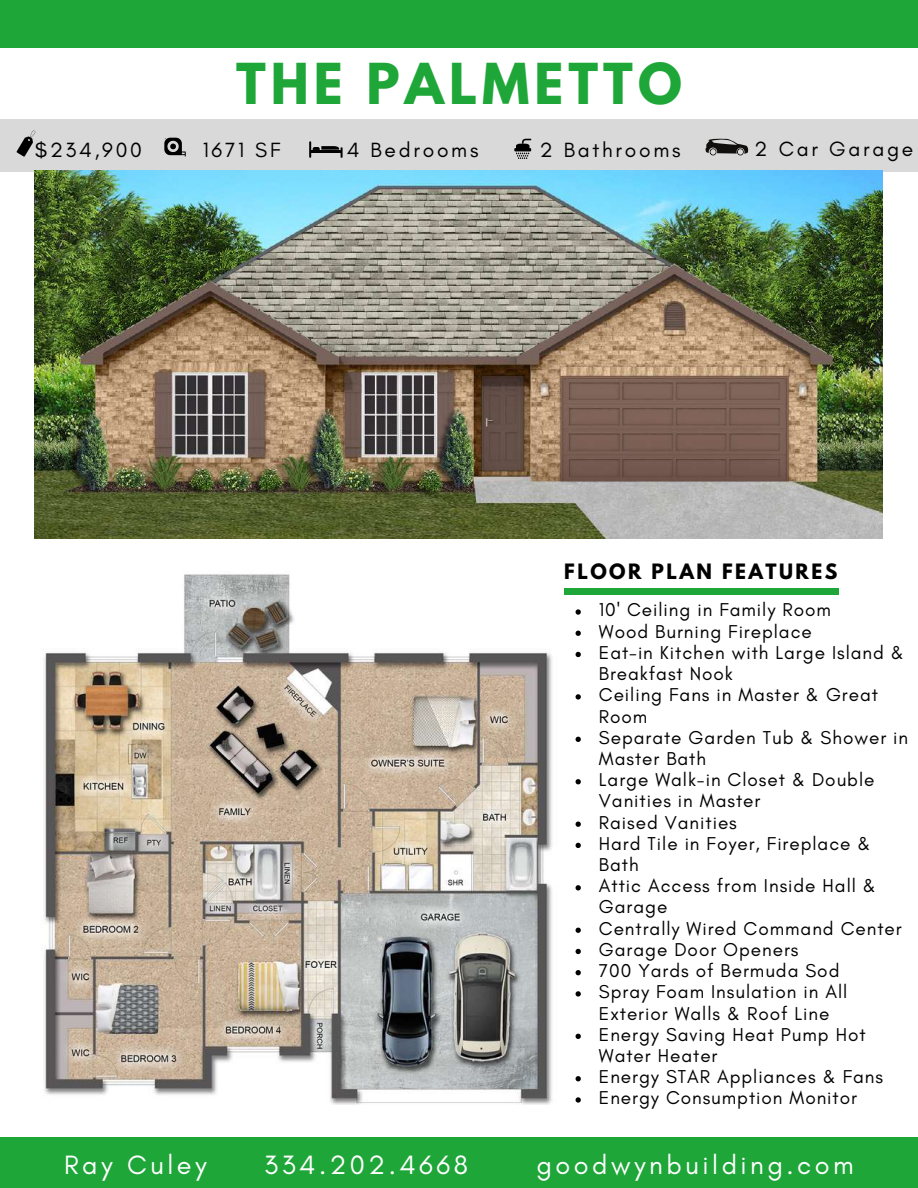
<style>
.page{position:relative;width:918px;height:1188px;background:#fff}
.page>*{position:absolute;margin:0;border:0;box-sizing:border-box;transform-origin:0 0}
.t1{font:700 49.95px "League Spartan";letter-spacing:.1em;color:#1fa638}
.t2{font:27px "Glacial Indifference";letter-spacing:.13em;color:#fff}
.t3{font:21px "Glacial Indifference";letter-spacing:.13em;color:#000}
.t4{font:18.9px/21.1px "Glacial Indifference";letter-spacing:.05em;color:#000}
.t5{font:700 18.75px "League Spartan";letter-spacing:.13em;color:#000}
</style>
<div class="page">
<div style="left:0;top:119px;width:918px;height:53px;background:#d9d9d9"></div>
<svg style="left:309px;top:141px;width:34px;height:17px"></svg>
<div style="left:564px;top:588px;width:275px;height:6px;background:#1fa638"></div>
<div style="left:0;top:1137px;width:918px;height:51px;background:#1fa638"></div>
<div style="left:0;top:0;width:918px;height:48px;background:#1fa638"></div>
<svg style="left:17px;top:131px;width:18px;height:26px"></svg>
<hr style="left:514px;top:148px;width:17px;height:3px;background:#000">
<svg style="left:516px;top:139px;width:15px;height:20px"></svg>
<svg style="left:164px;top:138px;width:22px;height:18px"></svg>
<svg style="left:705px;top:139px;width:43px;height:16px"></svg>
<img style="left:35px;top:171px;width:848px;height:368px">
<img style="left:44px;top:574px;width:508px;height:531px">
<svg style="left:576px;top:609px;width:5px;height:6px"></svg>
<svg style="left:576px;top:631px;width:5px;height:5px"></svg>
<svg style="left:576px;top:652px;width:5px;height:5px"></svg>
<svg style="left:576px;top:694px;width:5px;height:6px"></svg>
<svg style="left:576px;top:737px;width:5px;height:5px"></svg>
<svg style="left:576px;top:779px;width:5px;height:5px"></svg>
<svg style="left:576px;top:822px;width:5px;height:5px"></svg>
<svg style="left:576px;top:843px;width:5px;height:5px"></svg>
<svg style="left:576px;top:885px;width:5px;height:5px"></svg>
<svg style="left:576px;top:928px;width:5px;height:5px"></svg>
<svg style="left:576px;top:949px;width:5px;height:5px"></svg>
<svg style="left:576px;top:970px;width:5px;height:5px"></svg>
<svg style="left:576px;top:991px;width:5px;height:6px"></svg>
<svg style="left:576px;top:1034px;width:5px;height:5px"></svg>
<svg style="left:576px;top:1076px;width:5px;height:5px"></svg>
<svg style="left:576px;top:1097px;width:5px;height:6px"></svg>
<h1 class="t1" style="left:236px;top:59px;width:447px">THE PALMETTO</h1>
<p class="t3" style="left:35px;top:137px;width:109px">$234,900</p>
<p class="t3" style="left:203px;top:137px;width:79px">1671 SF</p>
<p class="t3" style="left:347px;top:137px;width:133px">4 Bedrooms</p>
<p class="t3" style="left:540px;top:137px;width:142px">2 Bathrooms</p>
<p class="t3" style="left:755px;top:136px;width:160px">2 Car Garage</p>
<p class="t5" style="left:564px;top:562px;width:275px">FLOOR PLAN FEATURES</p>
<p class="t4" style="left:599px;top:599px;width:311px">10' Ceiling in Family Room<br>Wood Burning Fireplace<br>Eat-in Kitchen with Large Island &amp;<br>Breakfast Nook<br>Ceiling Fans in Master &amp; Great<br>Room<br>Separate Garden Tub &amp; Shower in<br>Master Bath<br>Large Walk-in Closet &amp; Double<br>Vanities in Master<br>Raised Vanities<br>Hard Tile in Foyer, Fireplace &amp;<br>Bath<br>Attic Access from Inside Hall &amp;<br>Garage<br>Centrally Wired Command Center<br>Garage Door Openers<br>700 Yards of Bermuda Sod<br>Spray Foam Insulation in All<br>Exterior Walls &amp; Roof Line<br>Energy Saving Heat Pump Hot<br>Water Heater<br>Energy STAR Appliances &amp; Fans<br>Energy Consumption Monitor</p>
<h2 class="t2" style="left:64px;top:1148px;width:144px">Ray Culey</h2>
<h2 class="t2" style="left:264px;top:1148px;width:205px">334.202.4668</h2>
<h2 class="t2" style="left:536px;top:1148px;width:319px">goodwynbuilding.com</h2>
</div>
